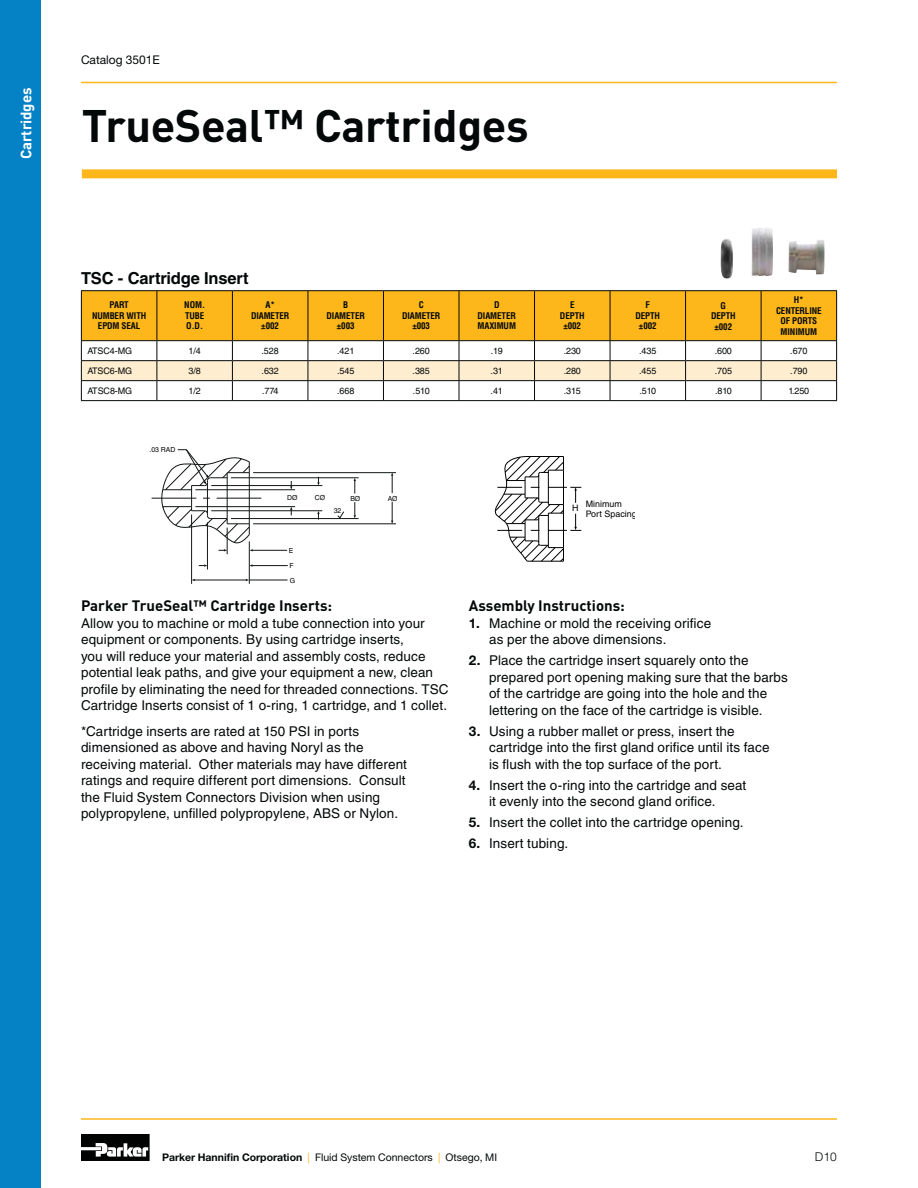
<style>
.page{position:relative;width:918px;height:1188px;background:#fff}
.page>*{position:absolute;margin:0;border:0;box-sizing:border-box;transform-origin:0 0}
.t1{font:700 45px "DINOT";letter-spacing:-.01em;color:#040809}
.t2{font:700 16.5px "Helvetica LT Std";letter-spacing:-.01em;color:#040809}
.t3{font:700 15px "DINOT";color:#040809}
.t4{font:700 15px "DINOT";letter-spacing:-.01em;color:#fff}
.t5{font:13.5px/16.5px "Helvetica LT Std";letter-spacing:.01em;color:#040809}
.t6{font:12px "Helvetica Neue LT Std";color:#040809}
.t7{font:300 12px "Helvetica LT Std";color:#040809}
.t8{font:10.5px "Helvetica Neue LT Std";color:#040809}
.t9{font:700 condensed 9px/10.5px "Helvetica LT Std";letter-spacing:-.01em;color:#040809;text-align:center}
.t10{font:9px "Helvetica LT Std";letter-spacing:-.01em;color:#040809}
.t11{font:8.85px/10.4px "Helvetica";color:#010202}
.t12{font:6.9px/14.9px "Helvetica";color:#010202}
.s1{font-family:"Helvetica Neue LT Std";font-weight:700}
.s2{font-weight:700}
.s3{color:#fdb71b}
</style>
<div class="page">
<hr style="left:81px;top:1118px;width:756px;height:2px;background:#fdb71b">
<svg style="left:81px;top:1134px;width:69px;height:27px"></svg>
<hr style="left:81px;top:82px;width:756px;height:1px;background:#fdb71b">
<div style="left:0;top:0;width:40px;height:1188px;background:#0581c5"></div>
<svg style="left:337px;top:511px;width:7px;height:7px"></svg>
<hr style="left:217px;top:498px;width:44px;height:1px;background:#121715">
<hr style="left:152px;top:498px;width:44px;height:1px;background:#121715">
<svg style="left:391px;top:473px;width:2px;height:20px"></svg>
<hr style="left:253px;top:472px;width:143px;height:1px;background:#121715">
<hr style="left:253px;top:523px;width:143px;height:1px;background:#121715">
<svg style="left:391px;top:502px;width:2px;height:22px"></svg>
<svg style="left:354px;top:478px;width:2px;height:16px"></svg>
<hr style="left:231px;top:477px;width:128px;height:1px;background:#121715">
<hr style="left:231px;top:518px;width:128px;height:1px;background:#121715">
<svg style="left:354px;top:502px;width:2px;height:16px"></svg>
<svg style="left:317px;top:477px;width:3px;height:8px"></svg>
<hr style="left:211px;top:485px;width:111px;height:1px;background:#121715">
<hr style="left:211px;top:510px;width:111px;height:1px;background:#121715">
<svg style="left:317px;top:511px;width:3px;height:9px"></svg>
<svg style="left:290px;top:481px;width:2px;height:8px"></svg>
<hr style="left:195px;top:489px;width:100px;height:1px;background:#121715">
<hr style="left:195px;top:506px;width:100px;height:1px;background:#121715">
<svg style="left:290px;top:507px;width:2px;height:8px"></svg>
<hr style="left:252px;top:550px;width:35px;height:1px;background:#121715">
<svg style="left:161px;top:449px;width:92px;height:105px"></svg>
<hr style="left:194px;top:580px;width:52px;height:1px;background:#121715">
<hr style="left:249px;top:541px;width:1px;height:43px;background:#121715">
<hr style="left:191px;top:515px;width:1px;height:69px;background:#121715">
<hr style="left:249px;top:580px;width:38px;height:1px;background:#121715">
<svg style="left:199px;top:564px;width:8px;height:3px"></svg>
<hr style="left:207px;top:522px;width:1px;height:47px;background:#121715">
<hr style="left:252px;top:565px;width:36px;height:1px;background:#121715">
<hr style="left:527px;top:561px;width:36px;height:1px;background:#010202">
<svg style="left:494px;top:456px;width:87px;height:105px"></svg>
<hr style="left:81px;top:290px;width:76px;height:1px;background:#040809">
<hr style="left:157px;top:290px;width:75px;height:1px;background:#040809">
<hr style="left:232px;top:290px;width:76px;height:1px;background:#040809">
<hr style="left:308px;top:290px;width:75px;height:1px;background:#040809">
<hr style="left:383px;top:290px;width:76px;height:1px;background:#040809">
<hr style="left:459px;top:290px;width:76px;height:1px;background:#040809">
<hr style="left:535px;top:290px;width:75px;height:1px;background:#040809">
<hr style="left:610px;top:290px;width:76px;height:1px;background:#040809">
<hr style="left:686px;top:290px;width:75px;height:1px;background:#040809">
<hr style="left:761px;top:290px;width:76px;height:1px;background:#040809">
<svg style="left:81px;top:291px;width:756px;height:109px"></svg>
<hr style="left:157px;top:400px;width:680px;height:1px;background:#040809">
<hr style="left:81px;top:380px;width:76px;height:1px;background:#040809">
<hr style="left:81px;top:400px;width:76px;height:1px;background:#040809">
<img style="left:721px;top:227px;width:104px;height:52px">
<div style="left:82px;top:169px;width:755px;height:9px;background:#fdb71b"></div>
<p class="t4" style="left:21px;top:159px;width:73px;rotate:-90deg">Cartridges</p>
<p class="t6" style="left:81px;top:55px;width:80px">Catalog 3501E</p>
<h1 class="t1" style="left:82px;top:110px;width:448px">TrueSeal™ Cartridges</h1>
<p class="t2" style="left:81px;top:273px;width:169px">TSC - Cartridge Insert</p>
<p class="t9" style="left:92px;top:301px;width:56px">PART<br>NUMBER WITH<br>EPDM SEAL</p>
<p class="t9" style="left:184px;top:301px;width:22px;text-align:justify">NOM.<br>TUBE O.D.</p>
<p class="t9" style="left:251px;top:301px;width:40px">A*<br>DIAMETER ±002</p>
<p class="t9" style="left:327px;top:301px;width:40px">B<br>DIAMETER ±003</p>
<p class="t9" style="left:402px;top:301px;width:40px">C<br>DIAMETER ±003</p>
<p class="t9" style="left:478px;top:301px;width:40px">D<br>DIAMETER<br>MAXIMUM</p>
<p class="t9" style="left:560px;top:301px;width:26px">E<br>DEPTH ±002</p>
<p class="t9" style="left:636px;top:301px;width:26px">F<br>DEPTH ±002</p>
<p class="t9" style="left:711px;top:301px;width:26px">G<br>DEPTH ±002</p>
<p class="t9" style="left:776px;top:296px;width:47px">H*<br>CENTERLINE<br>OF PORTS<br>MINIMUM</p>
<p class="t10" style="left:87px;top:348px;width:46px">ATSC4-MG</p>
<p class="t10" style="left:189px;top:348px;width:14px">1/4</p>
<p class="t10" style="left:262px;top:348px;width:19px">.528</p>
<p class="t10" style="left:337px;top:348px;width:19px">.421</p>
<p class="t10" style="left:413px;top:348px;width:19px">.260</p>
<p class="t10" style="left:491px;top:348px;width:13px">.19</p>
<p class="t10" style="left:564px;top:348px;width:19px">.230</p>
<p class="t10" style="left:639px;top:348px;width:19px">.435</p>
<p class="t10" style="left:715px;top:348px;width:19px">.600</p>
<p class="t10" style="left:790px;top:348px;width:19px">.670</p>
<p class="t10" style="left:87px;top:368px;width:46px">ATSC6-MG</p>
<p class="t10" style="left:189px;top:368px;width:14px">3/8</p>
<p class="t10" style="left:262px;top:368px;width:19px">.632</p>
<p class="t10" style="left:337px;top:368px;width:19px">.545</p>
<p class="t10" style="left:413px;top:368px;width:19px">.385</p>
<p class="t10" style="left:491px;top:368px;width:14px">.31</p>
<p class="t10" style="left:564px;top:368px;width:19px">.280</p>
<p class="t10" style="left:639px;top:368px;width:19px">.455</p>
<p class="t10" style="left:715px;top:368px;width:19px">.705</p>
<p class="t10" style="left:790px;top:368px;width:19px">.790</p>
<p class="t10" style="left:87px;top:388px;width:46px">ATSC8-MG</p>
<p class="t10" style="left:189px;top:388px;width:14px">1/2</p>
<p class="t10" style="left:262px;top:388px;width:18px">.774</p>
<p class="t10" style="left:337px;top:388px;width:19px">.668</p>
<p class="t10" style="left:413px;top:388px;width:18px">.510</p>
<p class="t10" style="left:491px;top:388px;width:14px">.41</p>
<p class="t10" style="left:564px;top:388px;width:18px">.315</p>
<p class="t10" style="left:639px;top:388px;width:18px">.510</p>
<p class="t10" style="left:715px;top:388px;width:18px">.810</p>
<p class="t10" style="left:789px;top:388px;width:22px">1.250</p>
<p class="t12" style="left:149px;top:443px;width:28px">.03 RAD</p>
<p class="t12" style="left:287px;top:491px;width:12px">DØ</p>
<p class="t12" style="left:289px;top:544px;width:8px">E<br>F<br>G</p>
<p class="t12" style="left:315px;top:491px;width:12px">CØ</p>
<p class="t12" style="left:350px;top:492px;width:11px">BØ</p>
<p class="t12" style="left:388px;top:491px;width:11px">AØ</p>
<p class="t12" style="left:334px;top:504px;width:9px">32</p>
<p class="t3" style="left:81px;top:601px;width:253px">Parker TrueSeal™ Cartridge Inserts:</p>
<p class="t5" style="left:81px;top:616px;width:369px">Allow you to machine or mold a tube connection into your equipment or components. By using cartridge inserts,<br>you will reduce your material and assembly costs, reduce potential leak paths, and give your equipment a new, clean profile by eliminating the need for threaded connections. TSC Cartridge Inserts consist of 1 o-ring, 1 cartridge, and 1 collet.</p>
<p class="t5" style="left:81px;top:724px;width:327px">*Cartridge inserts are rated at 150 PSI in ports dimensioned as above and having Noryl as the receiving material. Other materials may have different ratings and require different port dimensions. Consult the Fluid System Connectors Division when using polypropylene, unfilled polypropylene, ABS or Nylon.</p>
<p class="t11" style="left:572px;top:504px;width:8px">H</p>
<p class="t11" style="left:586px;top:499px;width:52px">Minimum<br>Port Spacing</p>
<p class="t3" style="left:469px;top:601px;width:158px">Assembly Instructions:</p>
<p class="t5" style="left:489px;top:616px;width:224px;text-indent:-20px"><span class="s1">1.</span> Machine or mold the receiving orifice as per the above dimensions.</p>
<p class="t5" style="left:489px;top:653px;width:300px;text-indent:-20px"><span class="s1">2.</span> Place the cartridge insert squarely onto the prepared port opening making sure that the barbs of the cartridge are going into the hole and the lettering on the face of the cartridge is visible.</p>
<p class="t5" style="left:489px;top:724px;width:282px;text-indent:-20px"><span class="s1">3.</span> Using a rubber mallet or press, insert the cartridge into the first gland orifice until its face is flush with the top surface of the port.</p>
<p class="t5" style="left:489px;top:778px;width:259px;text-indent:-20px"><span class="s1">4.</span> Insert the o-ring into the cartridge and seat it evenly into the second gland orifice.</p>
<p class="t5" style="left:469px;top:815px;width:276px"><span class="s1">5.</span> Insert the collet into the cartridge opening.</p>
<p class="t5" style="left:469px;top:836px;width:101px"><span class="s1">6.</span> Insert tubing.</p>
<p class="t8" style="left:162px;top:1153px;width:337px"><span class="s2">Parker Hannifin Corporation</span> <span class="s3">|</span> Fluid System Connectors <span class="s3">|</span> Otsego, MI</p>
<p class="t7" style="left:815px;top:1150px;width:24px">D10</p>
</div>
